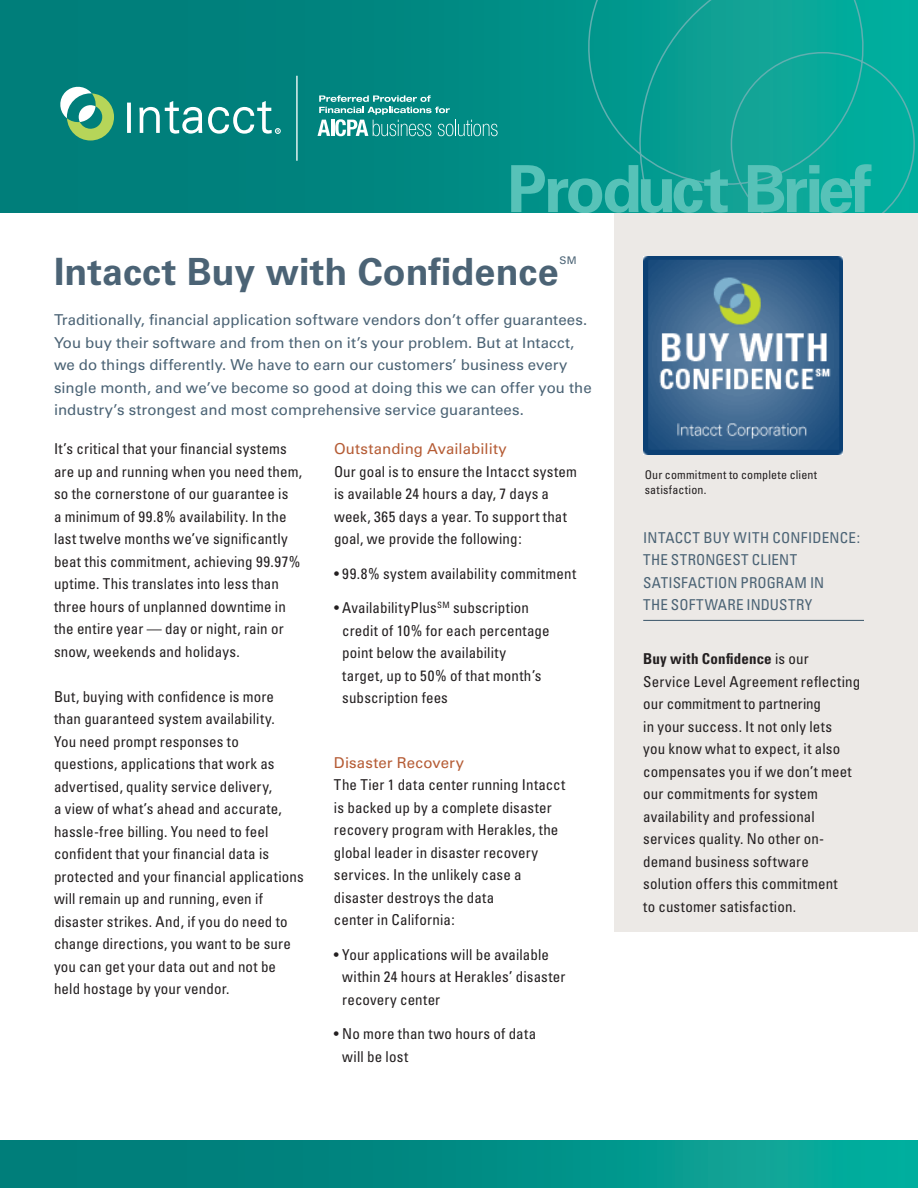
<style>
.page{position:relative;width:918px;height:1188px;background:#fff}
.page>*{position:absolute;margin:0;border:0;box-sizing:border-box;transform-origin:0 0}
.t1{font:700 65.1px "Univers LT Std";letter-spacing:-.06em;color:#57c2b8}
.headline{font:700 37.5px "Univers";color:#4b6375}
.sub-subhead{font:condensed 15px/22.5px "Univers";letter-spacing:.01em;color:#231f20}
.quote{font:15px/22.5px "Univers";color:#4b6375}
.body{font:condensed 15px/22.5px "Univers";letter-spacing:.01em;color:#231f20}
.column_head{font:condensed 15px/22.5px "Univers";letter-spacing:.015em;color:#4b6375}
.sub-subhead-2{font:condensed 12px/15px "Univers";letter-spacing:.015em;color:#231f20}
.headline-2{font:10.5px "Univers";color:#4b6375}
.s1{font-stretch:normal;color:#b55c35}
.s2{font-weight:700}
</style>
<div class="page">
<div style="left:614px;top:196px;width:304px;height:736px;background:#ece9e6"></div>
<div style="left:0;top:1140px;width:918px;height:48px;background:linear-gradient(to right,#007473,#07ab9c)"></div>
<div style="left:0;top:0;width:918px;height:212px;background:linear-gradient(to bottom,#00857f,#008580)"></div>
<svg style="left:127px;top:103px;width:4px;height:30px"></svg>
<svg style="left:139px;top:101px;width:63px;height:33px"></svg>
<svg style="left:208px;top:101px;width:72px;height:33px"></svg>
<svg style="left:59px;top:85px;width:55px;height:56px"></svg>
<svg style="left:318px;top:95px;width:180px;height:41px;background:#35a09b"></svg>
<hr style="left:296px;top:76px;width:2px;height:85px;background:#fff">
<svg style="left:579px;top:0;width:337px;height:212px;background:#09a396"></svg>
<img style="left:643px;top:257px;width:199px;height:198px">
<hr style="left:643px;top:620px;width:221px;height:1px;background:#4b6375">
<h1 class="t1" style="left:507px;top:151px;width:366px">Product Brief</h1>
<p class="headline" style="left:54px;top:250px;width:506px">Intacct Buy with Confidence</p>
<p class="headline-2" style="left:559px;top:254px;width:19px">SM</p>
<p class="quote" style="left:54px;top:309px;width:539px">Traditionally, financial application software vendors don’t offer guarantees.<br>You buy their software and from then on it’s your problem. But at Intacct, we do things differently. We have to earn our customers’ business every single month, and we’ve become so good at doing this we can offer you the industry’s strongest and most comprehensive service guarantees.</p>
<p class="sub-subhead" style="left:54px;top:438px;width:250px">It’s critical that your financial systems are up and running when you need them, so the cornerstone of our guarantee is<br>a minimum of 99.8% availability. In the last twelve months we’ve significantly beat this commitment, achieving 99.97% uptime. This translates into less than three hours of unplanned downtime in the entire year — day or night, rain or snow, weekends and holidays.</p>
<p class="sub-subhead" style="left:54px;top:685px;width:251px">But, buying with confidence is more than guaranteed system availability.<br>You need prompt responses to questions, applications that work as advertised, quality service delivery,<br>a view of what’s ahead and accurate, hassle-free billing. You need to feel confident that your financial data is protected and your financial applications will remain up and running, even if disaster strikes. And, if you do need to change directions, you want to be sure you can get your data out and not be held hostage by your vendor.</p>
<p class="sub-subhead" style="left:334px;top:438px;width:244px"><span class="s1">Outstanding Availability<br></span>Our goal is to ensure the Intacct system is available 24 hours a day, 7 days a week, 365 days a year. To support that goal, we provide the following:</p>
<p class="sub-subhead" style="left:334px;top:562px;width:244px">• 99.8% system availability commitment</p>
<p class="sub-subhead" style="left:342px;top:597px;width:209px;text-indent:-8px">• AvailabilityPlus<sup>SM</sup> subscription credit of 10% for each percentage point below the availability target, up to 50% of that month’s subscription fees</p>
<p class="sub-subhead" style="left:334px;top:751px;width:233px"><span class="s1">Disaster Recovery<br></span>The Tier 1 data center running Intacct is backed up by a complete disaster recovery program with Herakles, the global leader in disaster recovery services. In the unlikely case a disaster destroys the data<br>center in California:</p>
<p class="sub-subhead" style="left:342px;top:943px;width:225px;text-indent:-8px">• Your applications will be available within 24 hours at Herakles’ disaster recovery center</p>
<p class="sub-subhead" style="left:342px;top:1023px;width:195px;text-indent:-8px">• No more than two hours of data will be lost</p>
<p class="sub-subhead-2" style="left:645px;top:467px;width:174px">Our commitment to complete client satisfaction.</p>
<p class="column_head" style="left:643px;top:526px;width:218px">INTACCT BUY WITH CONFIDENCE:<br>THE STRONGEST CLIENT<br>SATISFACTION PROGRAM IN<br>THE SOFTWARE INDUSTRY</p>
<p class="body" style="left:643px;top:648px;width:219px"><span class="s2">Buy with Confidence</span> is our<br>Service Level Agreement reflecting our commitment to partnering<br>in your success. It not only lets<br>you know what to expect, it also compensates you if we don’t meet our commitments for system availability and professional services quality. No other on&shy;demand business software solution offers this commitment<br>to customer satisfaction.</p>
</div>
